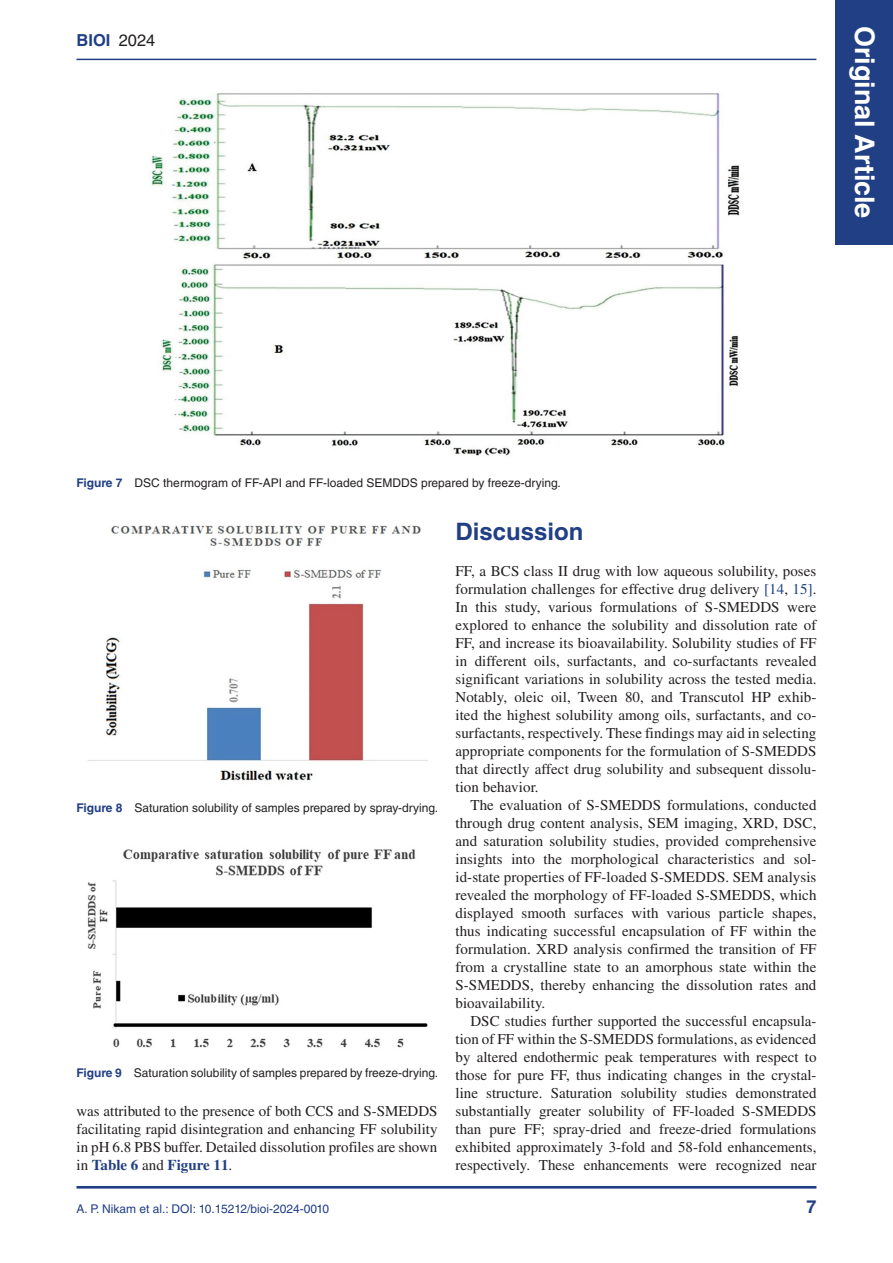
<style>
.page{position:relative;width:893px;height:1263px;background:#fff}
.page>*{position:absolute;margin:0;border:0;box-sizing:border-box;transform-origin:0 0}
.t1{font:700 27px "Helvetica LT Std";color:#fff}
.heading1{font:700 24px "Helvetica LT Std";color:#213f84}
.t2{font:700 18px "Helvetica LT Std";color:#213f84}
.t3{font:700 16.5px "Helvetica LT Std";color:#213f84}
.BodyInd{font:15px/18px "Times LT Std";color:#231f20;text-align:justify}
.Body{font:15px/18px "Times LT Std";color:#231f20;text-align:justify}
.Figure_Caption{font:12px "Helvetica LT Std";color:#231f20}
.t4{font:12px "Helvetica LT Std";color:#213f84}
.s1{font-weight:400;color:#231f20}
.s2{font-weight:700;color:#213f84}
.s3{color:#213f84}
</style>
<div class="page">
<hr style="left:76px;top:1186px;width:740px;height:2px;background:#213f84">
<img style="left:151px;top:92px;width:589px;height:364px">
<img style="left:87px;top:525px;width:340px;height:256px">
<img style="left:87px;top:849px;width:340px;height:199px">
<hr style="left:76px;top:59px;width:740px;height:1px;background:#213f84">
<div style="left:835px;top:0;width:58px;height:245px;background:#213f84"></div>
<p class="t3" style="left:76px;top:30px;width:80px">BIOI <span class="s1">2024</span></p>
<h1 class="t1" style="left:881px;top:26px;width:193px;rotate:90deg">Original Article</h1>
<p class="Figure_Caption" style="left:76px;top:475px;width:486px"><span class="s2">Figure 7</span> DSC thermogram of FF-API and FF-loaded SEMDDS prepared by freeze-drying.</p>
<p class="Figure_Caption" style="left:76px;top:801px;width:363px"><span class="s2">Figure 8</span> Saturation solubility of samples prepared by spray-drying.</p>
<p class="Figure_Caption" style="left:76px;top:1065px;width:363px"><span class="s2">Figure 9</span> Saturation solubility of samples prepared by freeze-drying.</p>
<p class="Body" style="left:76px;top:1102px;width:362px">was attributed to the presence of both CCS and S-SMEDDS facilitating rapid disintegration and enhancing FF solubility in pH 6.8 PBS buffer. Detailed dissolution profiles are shown in <span class="s2">Table 6</span> and <span class="s2">Figure 11</span>.</p>
<h1 class="heading1" style="left:455px;top:517px;width:130px">Discussion</h1>
<p class="Body" style="left:455px;top:562px;width:363px">FF, a BCS class II drug with low aqueous solubility, poses formulation challenges for effective drug delivery <span class="s3">[14</span>, <span class="s3">15]</span>.<br>In this study, various formulations of S-SMEDDS were explored to enhance the solubility and dissolution rate of FF, and increase its bioavailability. Solubility studies of FF in different oils, surfactants, and co-surfactants revealed significant variations in solubility across the tested media.<br>Notably, oleic oil, Tween 80, and Transcutol HP exhib&shy;ited the highest solubility among oils, surfactants, and co&shy;surfactants, respectively. These findings may aid in selecting appropriate components for the formulation of S-SMEDDS that directly affect drug solubility and subsequent dissolu&shy;tion behavior.</p>
<p class="BodyInd" style="left:455px;top:796px;width:362px;text-indent:15px">The evaluation of S-SMEDDS formulations, conducted through drug content analysis, SEM imaging, XRD, DSC, and saturation solubility studies, provided comprehensive insights into the morphological characteristics and sol&shy;id-state properties of FF-loaded S-SMEDDS. SEM analysis revealed the morphology of FF-loaded S-SMEDDS, which displayed smooth surfaces with various particle shapes, thus indicating successful encapsulation of FF within the formulation. XRD analysis confirmed the transition of FF from a crystalline state to an amorphous state within the S-SMEDDS, thereby enhancing the dissolution rates and bioavailability.</p>
<p class="BodyInd" style="left:455px;top:1012px;width:362px;text-indent:15px">DSC studies further supported the successful encapsula&shy;tion of FF within the S-SMEDDS formulations, as evidenced by altered endothermic peak temperatures with respect to those for pure FF, thus indicating changes in the crystal&shy;line structure. Saturation solubility studies demonstrated substantially greater solubility of FF-loaded S-SMEDDS than pure FF; spray-dried and freeze-dried formulations exhibited approximately 3-fold and 58-fold enhancements, respectively. These enhancements were recognized near</p>
<p class="t4" style="left:76px;top:1201px;width:254px">A. P. Nikam et al.: DOI: 10.15212/bioi-2024-0010</p>
<p class="t2" style="left:806px;top:1195px;width:12px">7</p>
</div>
